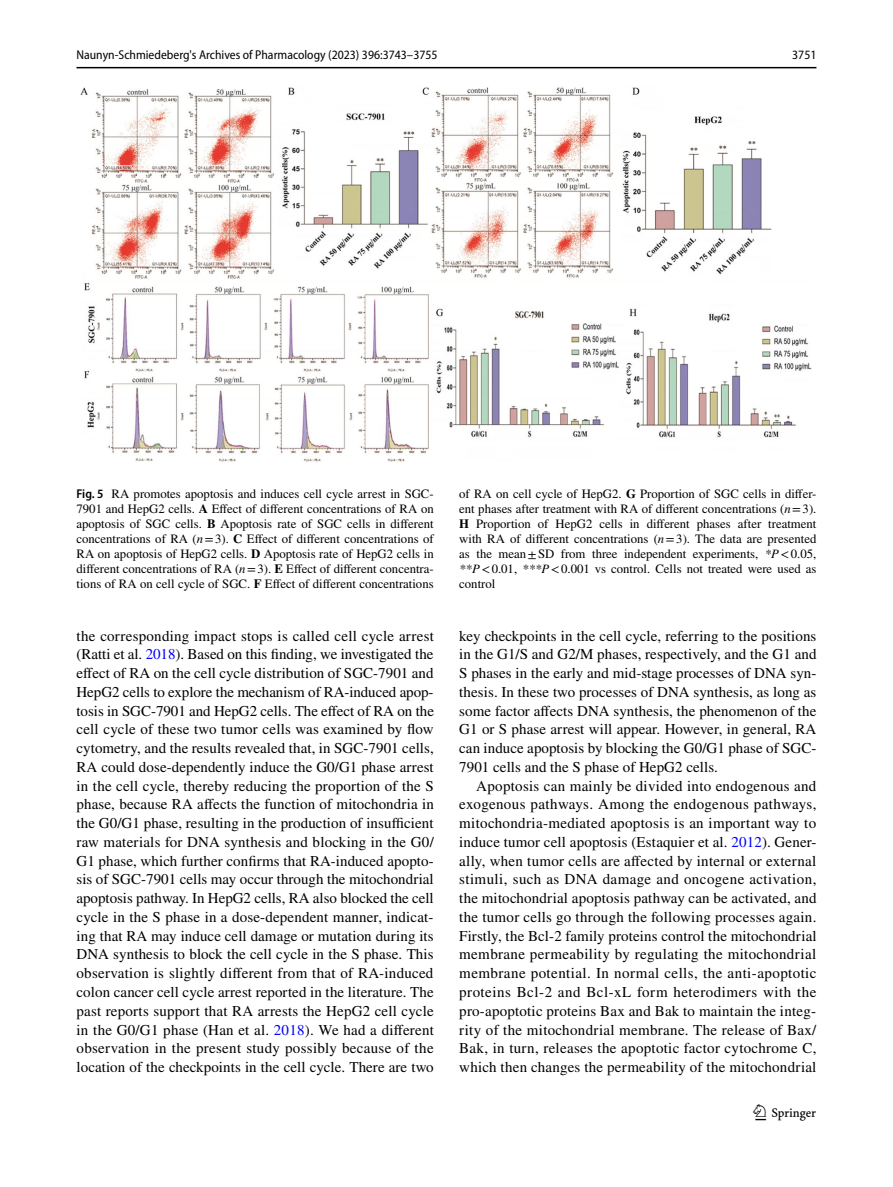
<style>
.page{position:relative;width:893px;height:1187px;background:#fff}
.page>*{position:absolute;margin:0;border:0;box-sizing:border-box;transform-origin:0 0}
.t1{font:22.5px "Springnew Regular 3";color:#000}
.t2{font:15px/18.8px "STIX";letter-spacing:.005em;color:#000;text-align:justify}
.t3{font:12.75px/15px "STIX";color:#000;text-align:justify}
.t4{font:semi-condensed 12.75px "Myriad Pro";color:#000}
.s1{font-family:"Myriad Pro";font-weight:600;font-stretch:semi-condensed}
.s2{font-weight:700}
.s3{font-style:italic}
.s4{color:#00f}
</style>
<div class="page">
<hr style="left:77px;top:67px;width:739px;height:1px;background:#000">
<img style="left:81px;top:87px;width:731px;height:375px">
<p class="t4" style="left:77px;top:48px;width:362px">Naunyn-Schmiedeberg's Archives of Pharmacology (2023) 396:3743–3755</p>
<p class="t4" style="left:792px;top:48px;width:26px">3751</p>
<p class="t3" style="left:77px;top:487px;width:359px"><span class="s1">Fig. 5</span> RA promotes apoptosis and induces cell cycle arrest in SGC-7901 and HepG2 cells. <span class="s2">A</span> Effect of different concentrations of RA on apoptosis of SGC cells. <span class="s2">B</span> Apoptosis rate of SGC cells in different concentrations of RA (<span class="s3">n</span>=3). <span class="s2">C</span> Effect of different concentrations of RA on apoptosis of HepG2 cells. <span class="s2">D</span> Apoptosis rate of HepG2 cells in different concentrations of RA (<span class="s3">n</span>=3). <span class="s2">E</span> Effect of different concentra&shy;tions of RA on cell cycle of SGC. <span class="s2">F</span> Effect of different concentrations</p>
<p class="t3" style="left:459px;top:487px;width:359px">of RA on cell cycle of HepG2. <span class="s2">G</span> Proportion of SGC cells in differ&shy;ent phases after treatment with RA of different concentrations (<span class="s3">n</span>=3).<br><span class="s2">H</span> Proportion of HepG2 cells in different phases after treatment with RA of different concentrations (<span class="s3">n</span>=3). The data are presented as the mean±SD from three independent experiments, <span class="s3">*P</span>&lt;0.05, <span class="s3">**P</span>&lt;0.01, <span class="s3">***P</span>&lt;0.001 vs control. Cells not treated were used as control</p>
<p class="t2" style="left:77px;top:627px;width:359px">the corresponding impact stops is called cell cycle arrest (Ratti et al. <span class="s4">2018</span>). Based on this finding, we investigated the effect of RA on the cell cycle distribution of SGC-7901 and HepG2 cells to explore the mechanism of RA-induced apop&shy;tosis in SGC-7901 and HepG2 cells. The effect of RA on the cell cycle of these two tumor cells was examined by flow cytometry, and the results revealed that, in SGC-7901 cells, RA could dose-dependently induce the G0/G1 phase arrest in the cell cycle, thereby reducing the proportion of the S phase, because RA affects the function of mitochondria in the G0/G1 phase, resulting in the production of insufficient raw materials for DNA synthesis and blocking in the G0/ G1 phase, which further confirms that RA-induced apopto&shy;sis of SGC-7901 cells may occur through the mitochondrial apoptosis pathway. In HepG2 cells, RA also blocked the cell cycle in the S phase in a dose-dependent manner, indicat&shy;ing that RA may induce cell damage or mutation during its DNA synthesis to block the cell cycle in the S phase. This observation is slightly different from that of RA-induced colon cancer cell cycle arrest reported in the literature. The past reports support that RA arrests the HepG2 cell cycle in the G0/G1 phase (Han et al. <span class="s4">2018</span>). We had a different observation in the present study possibly because of the location of the checkpoints in the cell cycle. There are two</p>
<p class="t2" style="left:459px;top:627px;width:359px">key checkpoints in the cell cycle, referring to the positions in the G1/S and G2/M phases, respectively, and the G1 and S phases in the early and mid-stage processes of DNA syn&shy;thesis. In these two processes of DNA synthesis, as long as some factor affects DNA synthesis, the phenomenon of the G1 or S phase arrest will appear. However, in general, RA can induce apoptosis by blocking the G0/G1 phase of SGC-7901 cells and the S phase of HepG2 cells.</p>
<p class="t2" style="left:459px;top:777px;width:359px;text-indent:17px">Apoptosis can mainly be divided into endogenous and exogenous pathways. Among the endogenous pathways, mitochondria-mediated apoptosis is an important way to induce tumor cell apoptosis (Estaquier et al. <span class="s4">2012</span>). Gener&shy;ally, when tumor cells are affected by internal or external stimuli, such as DNA damage and oncogene activation, the mitochondrial apoptosis pathway can be activated, and the tumor cells go through the following processes again.<br>Firstly, the Bcl-2 family proteins control the mitochondrial membrane permeability by regulating the mitochondrial membrane potential. In normal cells, the anti-apoptotic proteins Bcl-2 and Bcl-xL form heterodimers with the pro-apoptotic proteins Bax and Bak to maintain the integ&shy;rity of the mitochondrial membrane. The release of Bax/ Bak, in turn, releases the apoptotic factor cytochrome C, which then changes the permeability of the mitochondrial</p>
<h1 class="t1" style="left:755px;top:1104px;width:62px">1 3</h1>
</div>
